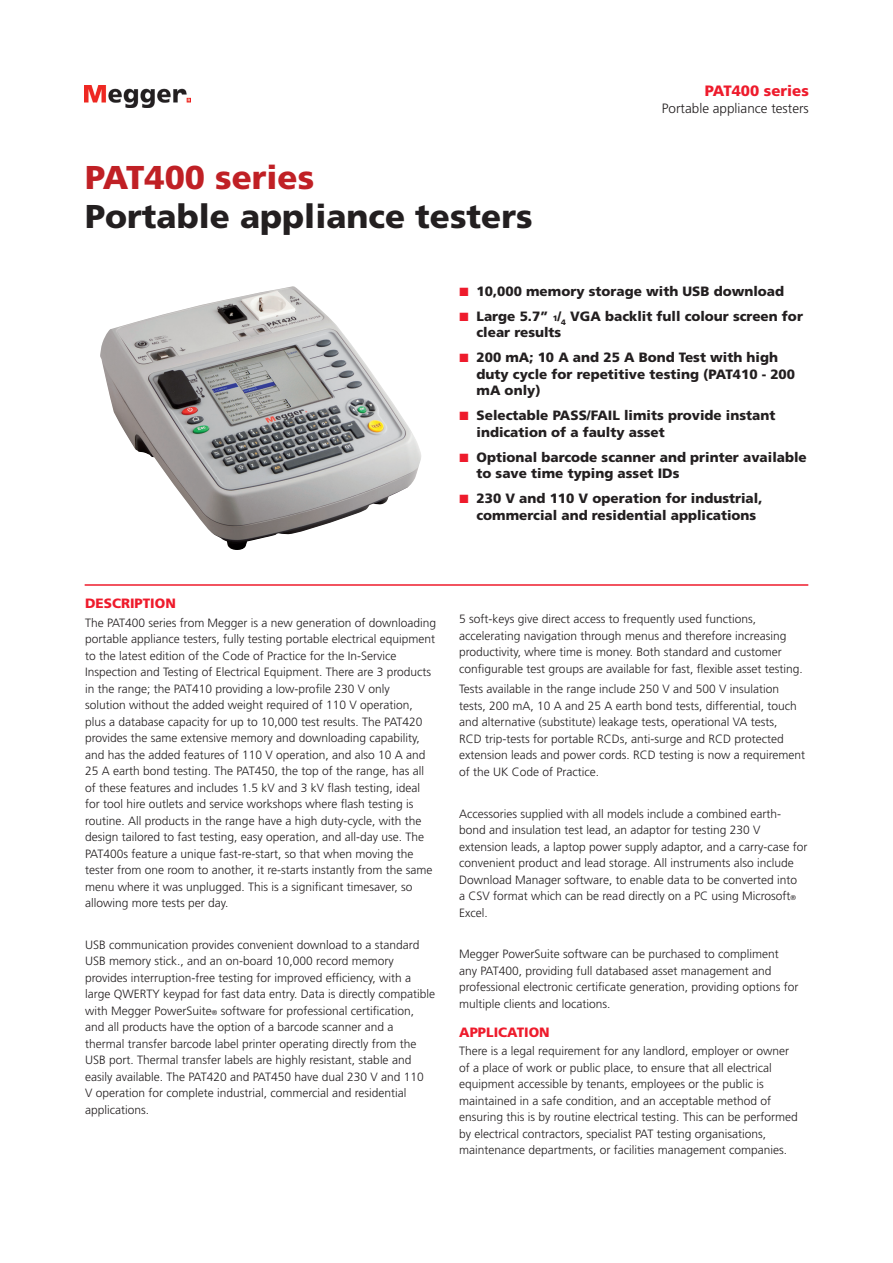
<style>
.page{position:relative;width:893px;height:1263px;background:#fff}
.page>*{position:absolute;margin:0;border:0;box-sizing:border-box;transform-origin:0 0}
.t1{font:900 33px "Frutiger LT Std";color:#231f20}
.t2{font:900 33px "Frutiger LT Std";color:#c02025}
.t3{font:900 15px "Frutiger LT Std";color:#ee1b2c}
.t4{font:900 13.5px/16.5px "Frutiger LT Std";color:#231f20}
.t5{font:300 13.5px "Frutiger LT Std";color:#231f20}
.t6{font:900 13.5px "Frutiger LT Std";color:#ee1b2c}
.t7{font:300 12px/16.5px "Frutiger LT Std";color:#231f20}
.s1{color:#ee1b2c}
.s2{font-size:7.8px}
.s3{font-size:7.05px}
</style>
<div class="page">
<img style="left:100px;top:286px;width:321px;height:264px">
<hr style="left:85px;top:584px;width:723px;height:2px;background:#ee1b2c">
<img style="left:85px;top:85px;width:106px;height:22px">
<h1 class="t2" style="left:85px;top:157px;width:231px">PAT400 series</h1>
<h1 class="t1" style="left:85px;top:196px;width:449px">Portable appliance testers</h1>
<p class="t3" style="left:705px;top:82px;width:106px">PAT400 series</p>
<p class="t5" style="left:662px;top:101px;width:149px">Portable appliance testers</p>
<p class="t4" style="left:459px;top:283px;width:326px"><span class="s1">■</span> 10,000 memory storage with USB download</p>
<p class="t4" style="left:476px;top:308px;width:328px;text-indent:-17px"><span class="s1">■</span> Large 5.7” <span class="s2">1</span>/<sub>4</sub> VGA backlit full colour screen for clear results</p>
<p class="t4" style="left:476px;top:349px;width:320px;text-indent:-17px"><span class="s1">■</span> 200 mA; 10 A and 25 A Bond Test with high duty cycle for repetitive testing (PAT410 - 200 mA only)</p>
<p class="t4" style="left:476px;top:407px;width:300px;text-indent:-17px"><span class="s1">■</span> Selectable PASS/FAIL limits provide instant indication of a faulty asset</p>
<p class="t4" style="left:476px;top:449px;width:332px;text-indent:-17px"><span class="s1">■</span> Optional barcode scanner and printer available to save time typing asset IDs</p>
<p class="t4" style="left:476px;top:490px;width:287px;text-indent:-17px"><span class="s1">■</span> 230 V and 110 V operation for industrial, commercial and residential applications</p>
<p class="t6" style="left:85px;top:595px;width:92px">DESCRIPTION</p>
<p class="t7" style="left:85px;top:615px;width:353px">The PAT400 series from Megger is a new generation of downloading portable appliance testers, fully testing portable electrical equipment to the latest edition of the Code of Practice for the In-Service Inspection and Testing of Electrical Equipment. There are 3 products in the range; the PAT410 providing a low-profile 230 V only<br>solution without the added weight required of 110 V operation, plus a database capacity for up to 10,000 test results. The PAT420 provides the same extensive memory and downloading capability, and has the added features of 110 V operation, and also 10 A and 25 A earth bond testing. The PAT450, the top of the range, has all of these features and includes 1.5 kV and 3 kV flash testing, ideal for tool hire outlets and service workshops where flash testing is routine. All products in the range have a high duty-cycle, with the design tailored to fast testing, easy operation, and all-day use. The PAT400s feature a unique fast-re-start, so that when moving the tester from one room to another, it re-starts instantly from the same menu where it was unplugged. This is a significant timesaver, so allowing more tests per day.</p>
<p class="t7" style="left:85px;top:937px;width:352px">USB communication provides convenient download to a standard USB memory stick., and an on-board 10,000 record memory provides interruption-free testing for improved efficiency, with a large QWERTY keypad for fast data entry. Data is directly compatible with Megger PowerSuite<span class="s3">®</span> software for professional certification, and all products have the option of a barcode scanner and a thermal transfer barcode label printer operating directly from the USB port. Thermal transfer labels are highly resistant, stable and easily available. The PAT420 and PAT450 have dual 230 V and 110<br>V operation for complete industrial, commercial and residential applications.</p>
<p class="t7" style="left:459px;top:611px;width:345px">5 soft-keys give direct access to frequently used functions, accelerating navigation through menus and therefore increasing productivity, where time is money. Both standard and customer configurable test groups are available for fast, flexible asset testing.</p>
<p class="t7" style="left:459px;top:681px;width:348px">Tests available in the range include 250 V and 500 V insulation tests, 200 mA, 10 A and 25 A earth bond tests, differential, touch and alternative (substitute) leakage tests, operational VA tests,<br>RCD trip-tests for portable RCDs, anti-surge and RCD protected extension leads and power cords. RCD testing is now a requirement of the UK Code of Practice.</p>
<p class="t7" style="left:459px;top:805px;width:350px">Accessories supplied with all models include a combined earth&shy;bond and insulation test lead, an adaptor for testing 230 V extension leads, a laptop power supply adaptor, and a carry-case for convenient product and lead storage. All instruments also include Download Manager software, to enable data to be converted into<br>a CSV format which can be read directly on a PC using Microsoft<span class="s3">® </span>Excel.</p>
<p class="t7" style="left:459px;top:946px;width:341px">Megger PowerSuite software can be purchased to compliment any PAT400, providing full databased asset management and professional electronic certificate generation, providing options for multiple clients and locations.</p>
<p class="t6" style="left:459px;top:1024px;width:92px">APPLICATION</p>
<p class="t7" style="left:459px;top:1043px;width:340px">There is a legal requirement for any landlord, employer or owner of a place of work or public place, to ensure that all electrical equipment accessible by tenants, employees or the public is maintained in a safe condition, and an acceptable method of ensuring this is by routine electrical testing. This can be performed by electrical contractors, specialist PAT testing organisations, maintenance departments, or facilities management companies.</p>
</div>
